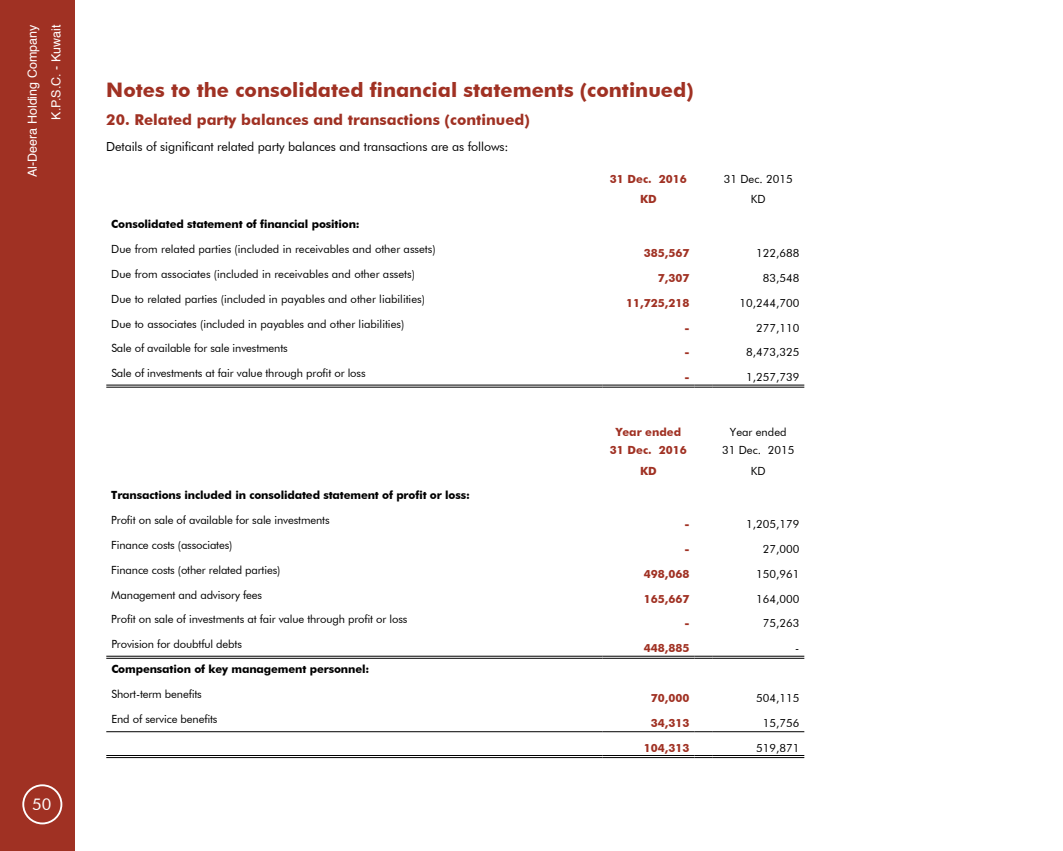
<style>
.page{position:relative;width:1063px;height:851px;background:#fff}
.page>*{position:absolute;margin:0;border:0;box-sizing:border-box;transform-origin:0 0}
.t1{font:700 20px "Futura BT";color:#a03123}
.t2{font:16.25px "Futura BT";color:#fff}
.t3{font:700 15px "Futura BT";color:#a03123}
.t4{font:12.5px "Futura BT";letter-spacing:-.01em;color:#000}
.t5{font:12.5px/23.8px "Helvetica";color:#fff;text-align:right}
.t6{font:11.25px/17.5px "Futura BT";color:#000;text-align:center}
.t7{font:700 11.25px "Futura BT";letter-spacing:-.01em;color:#000}
.t8{font:700 11.25px/17.5px "Futura BT";color:#a03123;text-align:center}
</style>
<div class="page">
<div style="left:0;top:0;width:75px;height:850px;background:#a03123"></div>
<div style="left:22px;top:784px;width:40px;height:40px;border:2px solid #fff;border-radius:50%"></div>
<hr style="left:106px;top:385px;width:496px;height:1px;background:#000">
<hr style="left:106px;top:387px;width:496px;height:1px;background:#000">
<hr style="left:602px;top:385px;width:92px;height:1px;background:#000">
<hr style="left:602px;top:387px;width:92px;height:1px;background:#000">
<svg style="left:694px;top:385px;width:18px;height:3px"></svg>
<hr style="left:712px;top:385px;width:92px;height:1px;background:#000">
<hr style="left:712px;top:387px;width:92px;height:1px;background:#000">
<hr style="left:106px;top:731px;width:496px;height:1px;background:#000">
<hr style="left:602px;top:731px;width:92px;height:1px;background:#000">
<svg style="left:694px;top:731px;width:18px;height:1px"></svg>
<hr style="left:712px;top:731px;width:92px;height:1px;background:#000">
<hr style="left:106px;top:755px;width:496px;height:1px;background:#000">
<hr style="left:106px;top:757px;width:496px;height:1px;background:#000">
<hr style="left:602px;top:755px;width:92px;height:1px;background:#000">
<hr style="left:602px;top:757px;width:92px;height:1px;background:#000">
<svg style="left:694px;top:755px;width:18px;height:3px"></svg>
<hr style="left:712px;top:755px;width:92px;height:1px;background:#000">
<hr style="left:712px;top:757px;width:92px;height:1px;background:#000">
<hr style="left:106px;top:656px;width:496px;height:1px;background:#000">
<hr style="left:106px;top:658px;width:496px;height:1px;background:#000">
<hr style="left:602px;top:656px;width:92px;height:1px;background:#000">
<hr style="left:602px;top:658px;width:92px;height:1px;background:#000">
<svg style="left:694px;top:656px;width:18px;height:3px"></svg>
<hr style="left:712px;top:656px;width:92px;height:1px;background:#000">
<hr style="left:712px;top:658px;width:92px;height:1px;background:#000">
<p class="t5" style="left:21px;top:177px;width:154px;rotate:-90deg">Al-Deera Holding Company<br>K.P.S.C. - Kuwait</p>
<h2 class="t2" style="left:32px;top:793px;width:21px">50</h2>
<h1 class="t1" style="left:106px;top:78px;width:589px">Notes to the consolidated financial statements (continued)</h1>
<h3 class="t3" style="left:106px;top:110px;width:425px">20. Related party balances and transactions (continued)</h3>
<p class="t4" style="left:106px;top:139px;width:404px">Details of significant related party balances and transactions are as follows:</p>
<p class="t8" style="left:610px;top:170px;width:78px">31 Dec. 2016</p>
<p class="t6" style="left:724px;top:170px;width:70px">31 Dec. 2015</p>
<p class="t8" style="left:640px;top:190px;width:18px">KD</p>
<p class="t6" style="left:751px;top:190px;width:16px">KD</p>
<p class="t7" style="left:111px;top:217px;width:250px">Consolidated statement of financial position:</p>
<p class="t6" style="left:111px;top:240px;width:326px">Due from related parties (included in receivables and other assets)</p>
<p class="t8" style="left:644px;top:244px;width:47px">385,567</p>
<p class="t6" style="left:756px;top:244px;width:45px">122,688</p>
<p class="t6" style="left:111px;top:265px;width:305px">Due from associates (included in receivables and other assets)</p>
<p class="t8" style="left:658px;top:269px;width:33px">7,307</p>
<p class="t6" style="left:763px;top:269px;width:38px">83,548</p>
<p class="t6" style="left:111px;top:290px;width:315px">Due to related parties (included in payables and other liabilities)</p>
<p class="t8" style="left:626px;top:294px;width:65px">11,725,218</p>
<p class="t6" style="left:740px;top:294px;width:61px">10,244,700</p>
<p class="t6" style="left:111px;top:314px;width:294px">Due to associates (included in payables and other liabilities)</p>
<p class="t8" style="left:684px;top:318px;width:7px">-</p>
<p class="t6" style="left:756px;top:318px;width:45px">277,110</p>
<p class="t6" style="left:111px;top:339px;width:178px">Sale of available for sale investments</p>
<p class="t8" style="left:684px;top:343px;width:7px">-</p>
<p class="t6" style="left:746px;top:343px;width:55px">8,473,325</p>
<p class="t6" style="left:111px;top:364px;width:256px">Sale of investments at fair value through profit or loss</p>
<p class="t8" style="left:684px;top:368px;width:7px">-</p>
<p class="t6" style="left:746px;top:368px;width:55px">1,257,739</p>
<p class="t7" style="left:111px;top:488px;width:360px">Transactions included in consolidated statement of profit or loss:</p>
<p class="t6" style="left:111px;top:511px;width:220px">Profit on sale of available for sale investments</p>
<p class="t8" style="left:610px;top:423px;width:78px">Year ended<br>31 Dec. 2016</p>
<p class="t6" style="left:722px;top:423px;width:74px">Year ended<br>31 Dec. 2015</p>
<p class="t8" style="left:640px;top:461px;width:18px">KD</p>
<p class="t6" style="left:751px;top:461px;width:16px">KD</p>
<p class="t8" style="left:684px;top:515px;width:7px">-</p>
<p class="t6" style="left:746px;top:515px;width:55px">1,205,179</p>
<p class="t6" style="left:111px;top:536px;width:123px">Finance costs (associates)</p>
<p class="t8" style="left:684px;top:540px;width:7px">-</p>
<p class="t6" style="left:763px;top:540px;width:38px">27,000</p>
<p class="t6" style="left:111px;top:561px;width:171px">Finance costs (other related parties)</p>
<p class="t8" style="left:644px;top:565px;width:47px">498,068</p>
<p class="t6" style="left:756px;top:565px;width:45px">150,961</p>
<p class="t6" style="left:111px;top:585px;width:152px">Management and advisory fees</p>
<p class="t8" style="left:644px;top:589px;width:47px">165,667</p>
<p class="t6" style="left:756px;top:589px;width:45px">164,000</p>
<p class="t6" style="left:111px;top:610px;width:298px">Profit on sale of investments at fair value through profit or loss</p>
<p class="t8" style="left:684px;top:614px;width:7px">-</p>
<p class="t6" style="left:763px;top:614px;width:38px">75,263</p>
<p class="t6" style="left:111px;top:635px;width:132px">Provision for doubtful debts</p>
<p class="t8" style="left:644px;top:639px;width:47px">448,885</p>
<p class="t6" style="left:795px;top:639px;width:6px">-</p>
<p class="t7" style="left:111px;top:662px;width:259px">Compensation of key management personnel:</p>
<p class="t6" style="left:111px;top:685px;width:92px">Short-term benefits</p>
<p class="t6" style="left:111px;top:709px;width:108px">End of service benefits</p>
<p class="t8" style="left:651px;top:689px;width:40px">70,000</p>
<p class="t6" style="left:756px;top:689px;width:45px">504,115</p>
<p class="t8" style="left:651px;top:713px;width:40px">34,313</p>
<p class="t6" style="left:763px;top:713px;width:38px">15,756</p>
<p class="t8" style="left:644px;top:738px;width:47px">104,313</p>
<p class="t6" style="left:756px;top:738px;width:45px">519,871</p>
</div>
